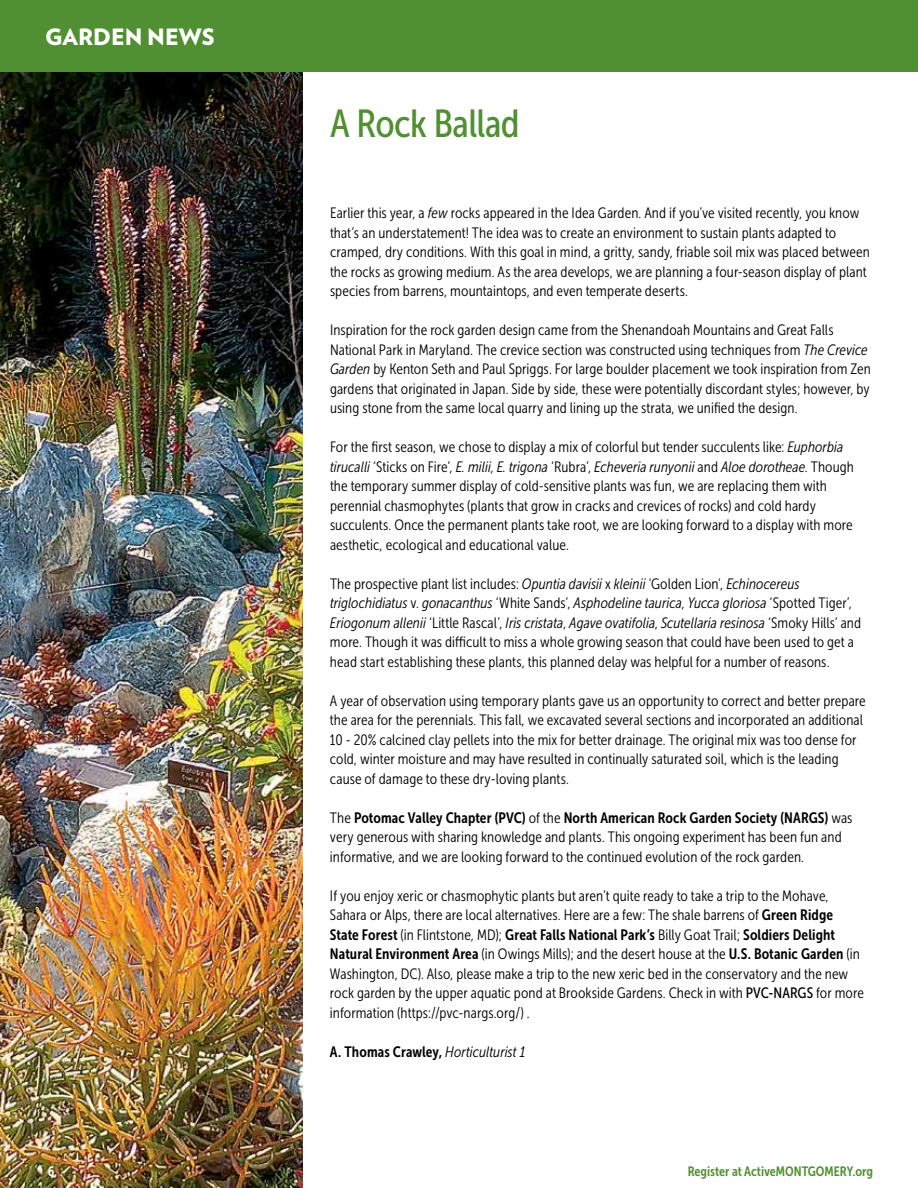
<style>
.page{position:relative;width:918px;height:1188px;background:#fff}
.page>*{position:absolute;margin:0;border:0;box-sizing:border-box;transform-origin:0 0}
.t1{font:39px "Museo Sans Cond 500";letter-spacing:-.015em;color:#519032}
.t2{font:900 22.5px "Verlag";color:#fff}
.t3{font:15px/19.5px "Museo Sans Cond 300";letter-spacing:.005em;color:#000}
.t4{font:15px "Museo Sans Cond 700";letter-spacing:.005em;color:#000}
.t5{font:13.5px "Museo Sans Cond 700";color:#519032}
.t6{font:13.5px "Museo Sans Cond 700";color:#fff}
.s1{font-style:italic}
.s2{font-family:"Museo Sans Cond 700"}
.s3{font-family:"Museo Sans Cond 500"}
.s4{font-family:"Museo Sans Cond 300";font-style:italic}
</style>
<div class="page">
<img style="left:0;top:72px;width:302px;height:1116px">
<div style="left:0;top:0;width:918px;height:72px;background:#519032"></div>
<h2 class="t2" style="left:45px;top:18px;width:171px">GARDEN NEWS</h2>
<h3 class="t1" style="left:330px;top:102px;width:191px">A Rock Ballad</h3>
<p class="t3" style="left:330px;top:203px;width:541px">Earlier this year, a <span class="s1">few</span> rocks appeared in the Idea Garden. And if you’ve visited recently, you know that’s an understatement! The idea was to create an environment to sustain plants adapted to cramped, dry conditions. With this goal in mind, a gritty, sandy, friable soil mix was placed between the rocks as growing medium. As the area develops, we are planning a four-season display of plant species from barrens, mountaintops, and even temperate deserts.</p>
<p class="t3" style="left:330px;top:320px;width:542px">Inspiration for the rock garden design came from the Shenandoah Mountains and Great Falls National Park in Maryland. The crevice section was constructed using techniques from <span class="s1">The Crevice Garden</span> by Kenton Seth and Paul Spriggs. For large boulder placement we took inspiration from Zen gardens that originated in Japan. Side by side, these were potentially discordant styles; however, by using stone from the same local quarry and lining up the strata, we unified the design.</p>
<p class="t3" style="left:330px;top:437px;width:525px">For the first season, we chose to display a mix of colorful but tender succulents like: <span class="s1">Euphorbia tirucalli</span> ‘Sticks on Fire’, <span class="s1">E. milii</span>, <span class="s1">E. trigona</span> ‘Rubra’, <span class="s1">Echeveria runyonii</span> and <span class="s1">Aloe dorotheae</span>. Though the temporary summer display of cold-sensitive plants was fun, we are replacing them with perennial chasmophytes (plants that grow in cracks and crevices of rocks) and cold hardy succulents. Once the permanent plants take root, we are looking forward to a display with more aesthetic, ecological and educational value.</p>
<p class="t3" style="left:330px;top:574px;width:533px">The prospective plant list includes: <span class="s1">Opuntia davisii</span> x <span class="s1">kleinii</span> 'Golden Lion', <span class="s1">Echinocereus triglochidiatus</span> v. <span class="s1">gonacanthus</span> ‘White Sands’, <span class="s1">Asphodeline taurica</span>, <span class="s1">Yucca gloriosa</span> ‘Spotted Tiger’, <span class="s1">Eriogonum allenii</span> ‘Little Rascal’, <span class="s1">Iris cristata</span>, <span class="s1">Agave ovatifolia</span>, <span class="s1">Scutellaria resinosa</span> ‘Smoky Hills’ and more. Though it was difficult to miss a whole growing season that could have been used to get a head start establishing these plants, this planned delay was helpful for a number of reasons.</p>
<p class="t3" style="left:330px;top:691px;width:537px">A year of observation using temporary plants gave us an opportunity to correct and better prepare the area for the perennials. This fall, we excavated several sections and incorporated an additional 10 - 20% calcined clay pellets into the mix for better drainage. The original mix was too dense for cold, winter moisture and may have resulted in continually saturated soil, which is the leading cause of damage to these dry-loving plants.</p>
<p class="t3" style="left:330px;top:808px;width:524px">The <span class="s2">Potomac Valley Chapter (PVC)</span> of the <span class="s2">North American Rock Garden Society (NARGS)</span> was very generous with sharing knowledge and plants. This ongoing experiment has been fun and informative, and we are looking forward to the continued evolution of the rock garden.</p>
<p class="t3" style="left:330px;top:886px;width:536px">If you enjoy xeric or chasmophytic plants but aren’t quite ready to take a trip to the Mohave, Sahara or Alps, there are local alternatives. Here are a few: The shale barrens of <span class="s2">Green Ridge State Forest</span> (in Flintstone, MD); <span class="s2">Great Falls National Park’s</span> Billy Goat Trail; <span class="s2">Soldiers Delight Natural Environment Area</span> (in Owings Mills); and the desert house at the <span class="s2">U.S. Botanic Garden</span> (in Washington, DC). Also, please make a trip to the new xeric bed in the conservatory and the new rock garden by the upper aquatic pond at Brookside Gardens. Check in with <span class="s3">PVC-NARGS</span> for more information (https://pvc-nargs.org/) .</p>
<p class="t4" style="left:330px;top:1043px;width:197px">A. Thomas Crawley, <span class="s4">Horticulturist 1</span></p>
<p class="t6" style="left:48px;top:1164px;width:8px">6</p>
<p class="t5" style="left:688px;top:1164px;width:187px">Register at ActiveMONTGOMERY.org</p>
</div>
